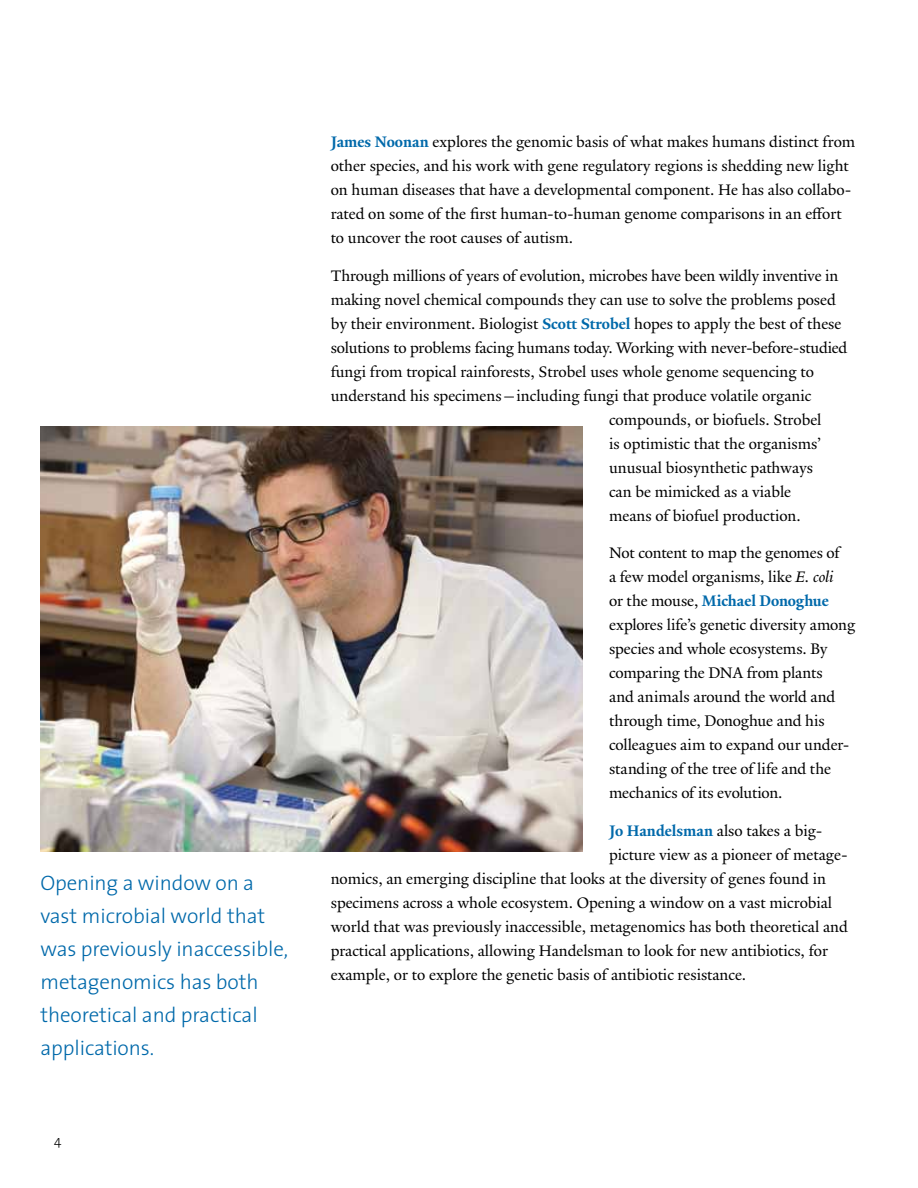
<style>
.page{position:relative;width:918px;height:1188px;background:#fff}
.page>*{position:absolute;margin:0;border:0;box-sizing:border-box;transform-origin:0 0}
.t1{font:300 21px/33px "The Sans";letter-spacing:-.005em;color:#0069aa}
.t2{font:16.5px/24px "Yale Design";color:#000}
.t3{font:300 13.5px "The Sans";color:#000}
.s1{font-weight:700;color:#0069aa}
.s2{font-style:italic}
</style>
<div class="page">
<img style="left:40px;top:427px;width:542px;height:424px">
<p class="t1" style="left:40px;top:866px;width:249px">Opening a window on a vast microbial world that was previously inaccessible, metagenomics has both theoretical and practical applications.</p>
<p class="t3" style="left:54px;top:1130px;width:9px">4</p>
<p class="t2" style="left:331px;top:129px;width:526px"><span class="s1">James Noonan</span> explores the genomic basis of what makes humans distinct from other species, and his work with gene regulatory regions is shedding new light on human diseases that have a developmental component. He has also collabo&shy;rated on some of the first human-to-human genome comparisons in an e≠ort to uncover the root causes of autism.</p>
<p class="t2" style="left:331px;top:263px;width:509px">Through millions of years of evolution, microbes have been wildly inventive in</p>
<p class="t2" style="left:331px;top:287px;width:507px">making novel chemical compounds they can use to solve the problems posed</p>
<p class="t2" style="left:331px;top:311px;width:512px">by their environment. Biologist <span class="s1">Scott Strobel</span> hopes to apply the best of these</p>
<p class="t2" style="left:331px;top:335px;width:518px">solutions to problems facing humans today. Working with never-before-studied</p>
<p class="t2" style="left:331px;top:359px;width:485px">fungi from tropical rainforests, Strobel uses whole genome sequencing to</p>
<p class="t2" style="left:331px;top:383px;width:482px">understand his specimens—including fungi that produce volatile organic</p>
<p class="t2" style="left:609px;top:407px;width:214px">compounds, or biofuels. Strobel</p>
<p class="t2" style="left:609px;top:431px;width:214px">is optimistic that the organisms’</p>
<p class="t2" style="left:609px;top:455px;width:205px">unusual biosynthetic pathways</p>
<p class="t2" style="left:609px;top:479px;width:184px">can be mimicked as a viable</p>
<p class="t2" style="left:609px;top:503px;width:193px">means of biofuel production.</p>
<p class="t2" style="left:609px;top:540px;width:248px">Not content to map the genomes of<br>a few model organisms, like <span class="s2">E. coli<br></span>or the mouse, <span class="s1">Michael Donoghue </span>explores life’s genetic diversity among species and whole ecosystems. By comparing the DNA from plants<br>and animals around the world and through time, Donoghue and his colleagues aim to expand our under&shy;standing of the tree of life and the mechanics of its evolution.</p>
<p class="t2" style="left:609px;top:818px;width:214px"><span class="s1">Jo Handelsman</span> also takes a big-</p>
<p class="t2" style="left:609px;top:842px;width:240px">picture view as a pioneer of metage-</p>
<p class="t2" style="left:331px;top:866px;width:497px">nomics, an emerging discipline that looks at the diversity of genes found in</p>
<p class="t2" style="left:331px;top:890px;width:503px">specimens across a whole ecosystem. Opening a window on a vast microbial</p>
<p class="t2" style="left:331px;top:914px;width:519px">world that was previously inaccessible, metagenomics has both theoretical and</p>
<p class="t2" style="left:331px;top:938px;width:499px">practical applications, allowing Handelsman to look for new antibiotics, for</p>
<p class="t2" style="left:331px;top:962px;width:417px">example, or to explore the genetic basis of antibiotic resistance.</p>
</div>
